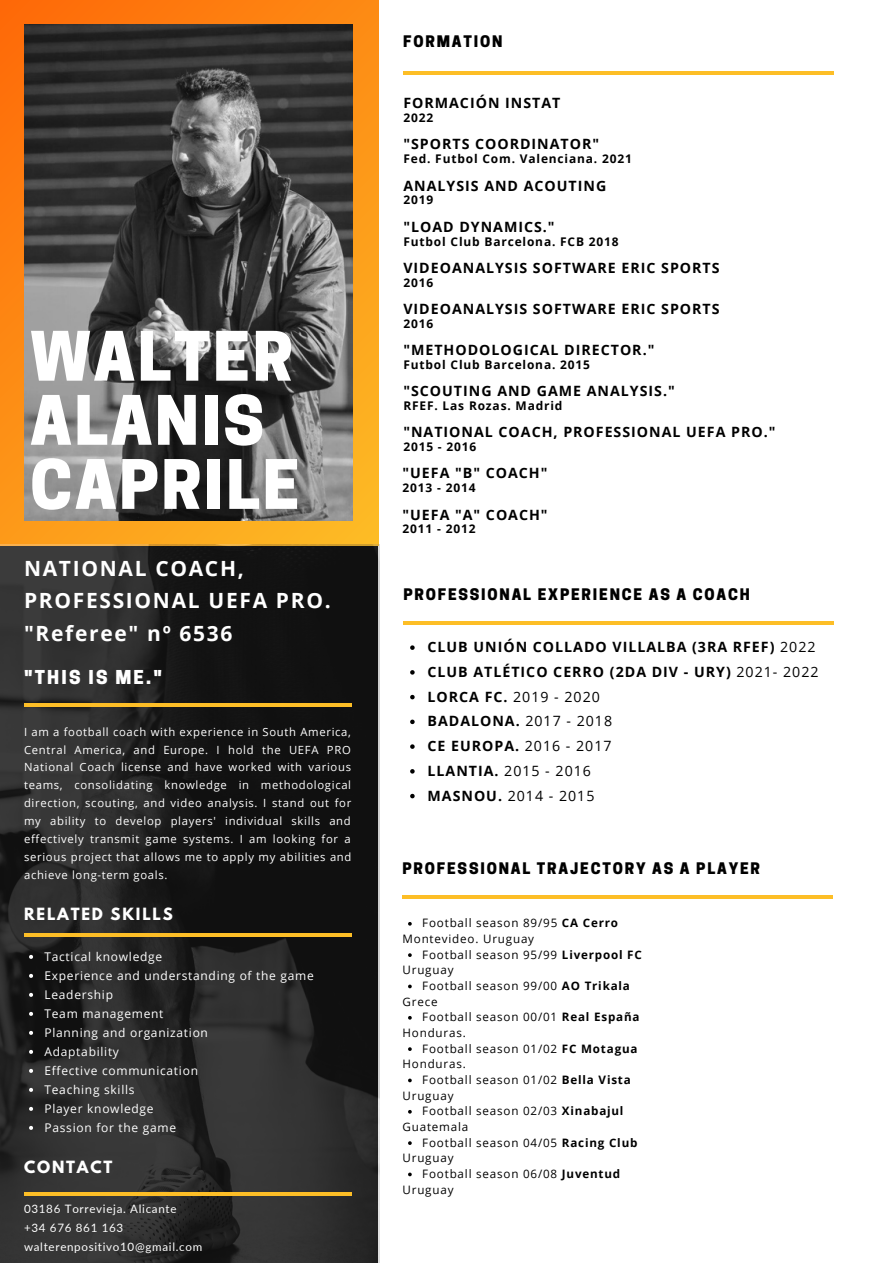
<style>
.page{position:relative;width:893px;height:1264px;background:#fff}
.page>*{position:absolute;margin:0;border:0;box-sizing:border-box;transform-origin:0 0}
.t1{font:800 63.9px/64.1px "Cooper Hewitt";letter-spacing:.04em;color:#fff}
.t2{font:700 21px/32.5px "Open Sans";letter-spacing:.08em;color:#fff}
.t3{font:800 18px "Cooper Hewitt";letter-spacing:.12em;color:#fff}
.t4{font:800 15px "Cooper Hewitt";letter-spacing:.12em;color:#000}
.t5{font:700 15px "League Spartan";letter-spacing:.12em;color:#fff}
.t6{font:700 14.25px "Open Sans";letter-spacing:.07em;color:#000}
.t7{font:14.25px "Open Sans";letter-spacing:.07em;color:#000}
.t8{font:12px "Open Sans";letter-spacing:.06em;color:#fff}
.t9{font:700 12px "Open Sans";letter-spacing:.07em;color:#000}
.t10{font:11.55px "Open Sans";letter-spacing:.07em;color:#000}
.t11{font:11.55px "Lato";letter-spacing:.06em;color:#fff}
.t12{font:11.25px/17.9px "Open Sans";letter-spacing:.06em;color:#fff;text-align:justify}
.s1{font-weight:400}
.s2{font-weight:700}
</style>
<div class="page">
<svg style="left:0;top:0;width:379px;height:545px;background:#f89018"></svg>
<img style="left:0;top:545px;width:379px;height:717px">
<img style="left:24px;top:25px;width:328px;height:495px">
<svg style="left:29px;top:954px;width:4px;height:4px"></svg>
<svg style="left:29px;top:973px;width:4px;height:4px"></svg>
<svg style="left:29px;top:992px;width:4px;height:4px"></svg>
<svg style="left:29px;top:1011px;width:4px;height:4px"></svg>
<svg style="left:29px;top:1030px;width:4px;height:4px"></svg>
<svg style="left:29px;top:1049px;width:4px;height:4px"></svg>
<svg style="left:29px;top:1068px;width:4px;height:4px"></svg>
<svg style="left:29px;top:1087px;width:4px;height:4px"></svg>
<svg style="left:29px;top:1106px;width:4px;height:4px"></svg>
<svg style="left:29px;top:1125px;width:4px;height:4px"></svg>
<hr style="left:24px;top:703px;width:327px;height:3px;background:#fdbe26">
<hr style="left:24px;top:933px;width:327px;height:3px;background:#fdbe26">
<hr style="left:24px;top:1192px;width:327px;height:3px;background:#fdbe26">
<hr style="left:403px;top:72px;width:430px;height:3px;background:#fdbe26">
<svg style="left:410px;top:645px;width:4px;height:5px"></svg>
<svg style="left:410px;top:670px;width:4px;height:4px"></svg>
<svg style="left:410px;top:695px;width:4px;height:4px"></svg>
<svg style="left:410px;top:719px;width:4px;height:5px"></svg>
<svg style="left:410px;top:744px;width:4px;height:4px"></svg>
<svg style="left:410px;top:769px;width:4px;height:4px"></svg>
<svg style="left:410px;top:793px;width:4px;height:5px"></svg>
<hr style="left:403px;top:621px;width:431px;height:3px;background:#fdbe26">
<hr style="left:402px;top:895px;width:431px;height:3px;background:#fdbe26">
<svg style="left:408px;top:953px;width:3px;height:4px"></svg>
<p class="t1" style="left:30px;top:332px;width:271px">WALTER<br>ALANIS<br>CAPRILE</p>
<p class="t2" style="left:24px;top:551px;width:308px">NATIONAL COACH,<br>PROFESSIONAL UEFA PRO.</p>
<p class="t2" style="left:24px;top:616px;width:210px">"Referee" nº 6536</p>
<p class="t3" style="left:24px;top:670px;width:139px">"THIS IS ME."</p>
<p class="t12" style="left:24px;top:722px;width:329px">I am a football coach with experience in South America, Central America, and Europe. I hold the UEFA PRO National Coach license and have worked with various teams, consolidating knowledge in methodological direction, scouting, and video analysis. I stand out for my ability to develop players' individual skills and effectively transmit game systems. I am looking for a serious project that allows me to apply my abilities and achieve long-term goals.</p>
<p class="t5" style="left:24px;top:906px;width:150px">RELATED SKILLS</p>
<p class="t8" style="left:44px;top:948px;width:119px">Tactical knowledge</p>
<p class="t8" style="left:44px;top:967px;width:271px">Experience and understanding of the game</p>
<p class="t8" style="left:44px;top:986px;width:70px">Leadership</p>
<p class="t8" style="left:44px;top:1005px;width:121px">Team management</p>
<p class="t8" style="left:44px;top:1024px;width:165px">Planning and organization</p>
<p class="t8" style="left:44px;top:1043px;width:76px">Adaptability</p>
<p class="t8" style="left:44px;top:1062px;width:155px">Effective communication</p>
<p class="t8" style="left:44px;top:1081px;width:92px">Teaching skills</p>
<p class="t8" style="left:44px;top:1100px;width:111px">Player knowledge</p>
<p class="t8" style="left:44px;top:1119px;width:133px">Passion for the game</p>
<p class="t5" style="left:24px;top:1159px;width:90px">CONTACT</p>
<p class="t11" style="left:24px;top:1201px;width:154px">03186 Torrevieja. Alicante</p>
<p class="t11" style="left:24px;top:1220px;width:101px">+34 676 861 163</p>
<p class="t11" style="left:24px;top:1239px;width:180px">walterenpositivo10@gmail.com</p>
<p class="t4" style="left:403px;top:35px;width:101px">FORMATION</p>
<p class="t6" style="left:403px;top:93px;width:158px">FORMACIÓN INSTAT</p>
<p class="t9" style="left:403px;top:109px;width:31px">2022</p>
<p class="t6" style="left:403px;top:134px;width:197px">"SPORTS COORDINATOR"</p>
<p class="t9" style="left:403px;top:150px;width:230px">Fed. Futbol Com. Valenciana. 2021</p>
<p class="t6" style="left:403px;top:175px;width:204px">ANALYSIS AND ACOUTING</p>
<p class="t9" style="left:403px;top:191px;width:31px">2019</p>
<p class="t6" style="left:403px;top:216px;width:153px">"LOAD DYNAMICS."</p>
<p class="t9" style="left:403px;top:233px;width:217px">Futbol Club Barcelona. FCB 2018</p>
<p class="t6" style="left:403px;top:257px;width:318px">VIDEOANALYSIS SOFTWARE ERIC SPORTS</p>
<p class="t9" style="left:403px;top:274px;width:31px">2016</p>
<p class="t6" style="left:403px;top:299px;width:318px">VIDEOANALYSIS SOFTWARE ERIC SPORTS</p>
<p class="t9" style="left:403px;top:315px;width:31px">2016</p>
<p class="t6" style="left:403px;top:340px;width:252px">"METHODOLOGICAL DIRECTOR."</p>
<p class="t9" style="left:403px;top:356px;width:188px">Futbol Club Barcelona. 2015</p>
<p class="t6" style="left:403px;top:381px;width:273px">"SCOUTING AND GAME ANALYSIS."</p>
<p class="t9" style="left:403px;top:397px;width:160px">RFEF. Las Rozas. Madrid</p>
<p class="t6" style="left:403px;top:422px;width:373px">"NATIONAL COACH, PROFESSIONAL UEFA PRO."</p>
<p class="t9" style="left:403px;top:438px;width:74px">2015 - 2016</p>
<p class="t6" style="left:402px;top:463px;width:146px">"UEFA "B" COACH"</p>
<p class="t9" style="left:402px;top:479px;width:74px">2013 - 2014</p>
<p class="t6" style="left:402px;top:504px;width:147px">"UEFA "A" COACH"</p>
<p class="t9" style="left:402px;top:520px;width:74px">2011 - 2012</p>
<p class="t4" style="left:403px;top:588px;width:348px">PROFESSIONAL EXPERIENCE AS A COACH</p>
<p class="t6" style="left:427px;top:637px;width:389px">CLUB UNIÓN COLLADO VILLALBA (3RA RFEF) <span class="s1">2022</span></p>
<p class="t6" style="left:427px;top:661px;width:392px">CLUB ATLÉTICO CERRO (2DA DIV - URY) <span class="s1">2021- 2022</span></p>
<p class="t7" style="left:427px;top:686px;width:174px"><span class="s2">LORCA FC.</span> 2019 - 2020</p>
<p class="t6" style="left:427px;top:711px;width:186px">BADALONA. <span class="s1">2017 - 2018</span></p>
<p class="t6" style="left:427px;top:736px;width:185px">CE EUROPA. <span class="s1">2016 - 2017</span></p>
<p class="t7" style="left:427px;top:760px;width:165px"><span class="s2">LLANTIA.</span> 2015 - 2016</p>
<p class="t7" style="left:427px;top:785px;width:168px"><span class="s2">MASNOU.</span> 2014 - 2015</p>
<p class="t4" style="left:402px;top:862px;width:359px">PROFESSIONAL TRAJECTORY AS A PLAYER</p>
<p class="t10" style="left:422px;top:915px;width:197px">Football season 89/95 <span class="s2">CA Cerro</span></p>
<p class="t10" style="left:422px;top:946px;width:221px">Football season 95/99 <span class="s2">Liverpool FC</span></p>
<p class="t10" style="left:422px;top:977px;width:209px">Football season 99/00 <span class="s2">AO Trikala</span></p>
<p class="t10" style="left:422px;top:1009px;width:219px">Football season 00/01 <span class="s2">Real España</span></p>
<p class="t10" style="left:422px;top:1040px;width:217px">Football season 01/02 <span class="s2">FC Motagua</span></p>
<p class="t10" style="left:422px;top:1071px;width:210px">Football season 01/02 <span class="s2">Bella Vista</span></p>
<p class="t10" style="left:422px;top:1103px;width:203px">Football season 02/03 <span class="s2">Xinabajul</span></p>
<p class="t10" style="left:422px;top:1134px;width:217px">Football season 04/05 <span class="s2">Racing Club</span></p>
<p class="t10" style="left:422px;top:1165px;width:199px">Football season 06/08 <span class="s2">Juventud</span></p>
<p class="t10" style="left:402px;top:930px;width:133px">Montevideo. Uruguay</p>
<p class="t10" style="left:402px;top:962px;width:53px">Uruguay</p>
<p class="t10" style="left:402px;top:993px;width:37px">Grece</p>
<p class="t10" style="left:402px;top:1024px;width:65px">Honduras.</p>
<p class="t10" style="left:402px;top:1056px;width:65px">Honduras.</p>
<p class="t10" style="left:402px;top:1087px;width:53px">Uruguay</p>
<p class="t10" style="left:402px;top:1118px;width:67px">Guatemala</p>
<p class="t10" style="left:402px;top:1150px;width:53px">Uruguay</p>
<p class="t10" style="left:402px;top:1181px;width:53px">Uruguay</p>
</div>
